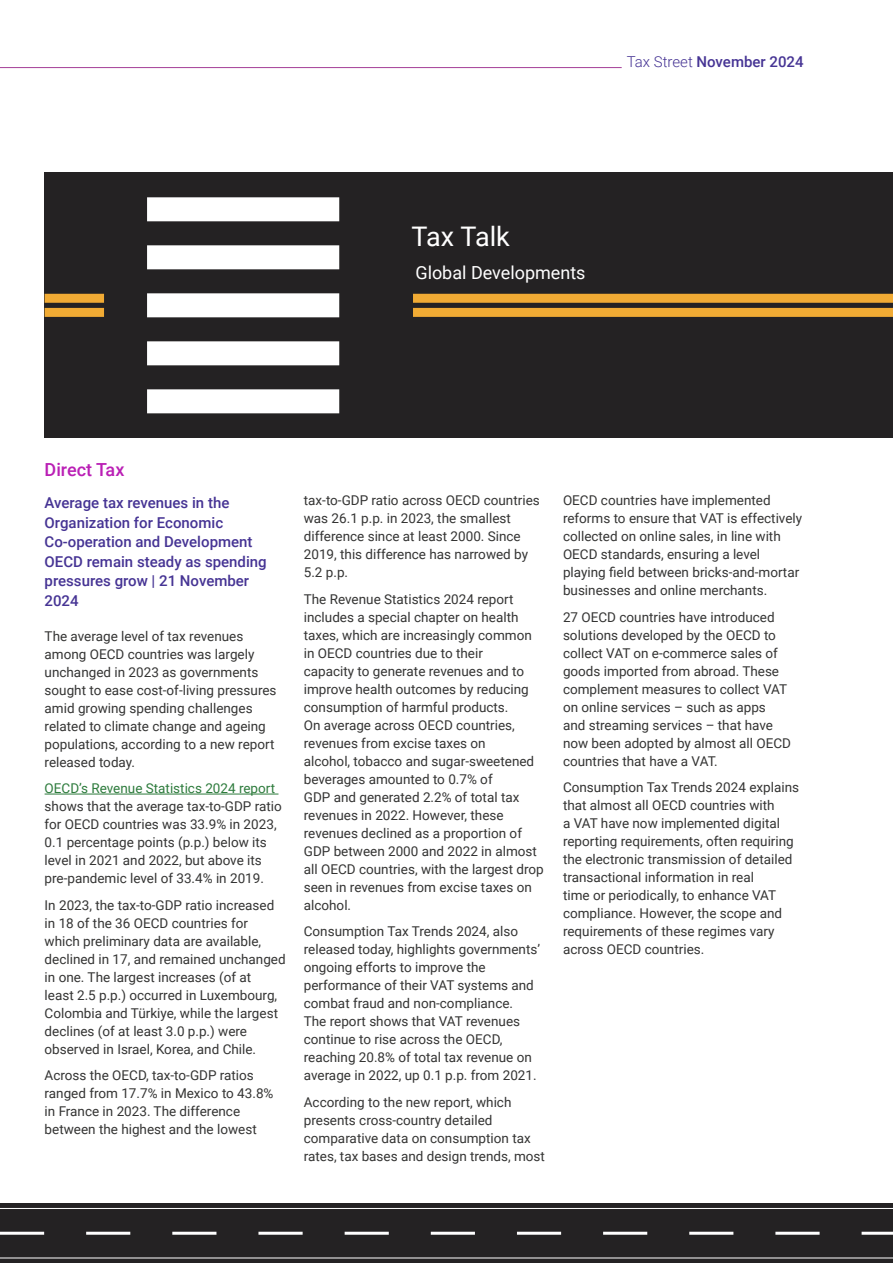
<style>
.page{position:relative;width:893px;height:1263px;background:#fff}
.page>*{position:absolute;margin:0;border:0;box-sizing:border-box;transform-origin:0 0}
.t1{font:27px "Roboto";color:#fff}
.t2{font:18px "Roboto";color:#fff}
.t3{font:500 18px "Roboto";color:#ba1fb5}
.t4{font:500 15px/19.5px "Roboto";color:#463494}
.t5{font:13.5px/18px "Roboto";color:#343433}
.t6{font:13.5px "Roboto";color:#2d7b3c}
.s1{font-weight:300}
</style>
<div class="page">
<div style="left:0;top:1203px;width:893px;height:60px;background:#242223"></div>
<svg style="left:0;top:1232px;width:893px;height:3px"></svg>
<hr style="left:0;top:1208px;width:893px;height:1px;background:#fff">
<hr style="left:0;top:1258px;width:893px;height:1px;background:#fff">
<hr style="left:0;top:67px;width:622px;height:1px;background:#a43f97">
<div style="left:45px;top:173px;width:848px;height:265px;background:#242223"></div>
<div style="left:147px;top:197px;width:192px;height:24px;background:#fff"></div>
<div style="left:147px;top:245px;width:192px;height:24px;background:#fff"></div>
<div style="left:147px;top:293px;width:192px;height:24px;background:#fff"></div>
<div style="left:147px;top:389px;width:192px;height:24px;background:#fff"></div>
<div style="left:147px;top:341px;width:192px;height:24px;background:#fff"></div>
<div style="left:413px;top:294px;width:480px;height:9px;background:#f1ab34"></div>
<div style="left:413px;top:308px;width:480px;height:9px;background:#f1ab34"></div>
<div style="left:45px;top:294px;width:59px;height:9px;background:#f1ab34"></div>
<div style="left:45px;top:308px;width:59px;height:9px;background:#f1ab34"></div>
<hr style="left:45px;top:794px;width:233px;height:1px;background:#2d7b3c">
<p class="t4" style="left:627px;top:51px;width:178px"><span class="s1">Tax Street</span> November 2024</p>
<h1 class="t1" style="left:411px;top:218px;width:100px">Tax Talk</h1>
<h2 class="t2" style="left:415px;top:259px;width:172px">Global Developments</h2>
<h2 class="t3" style="left:45px;top:457px;width:81px">Direct Tax</h2>
<p class="t4" style="left:45px;top:492px;width:224px">Average tax revenues in the<br>Organization for Economic<br>Co-operation and Development<br>OECD remain steady as spending pressures grow | 21 November<br>2024</p>
<p class="t5" style="left:45px;top:626px;width:233px">The average level of tax revenues among OECD countries was largely unchanged in 2023 as governments sought to ease cost-of-living pressures amid growing spending challenges related to climate change and ageing populations, according to a new report released today.</p>
<p class="t6" style="left:45px;top:779px;width:232px">OECD’s Revenue Statistics 2024 report</p>
<p class="t5" style="left:45px;top:797px;width:239px">shows that the average tax-to-GDP ratio for OECD countries was 33.9% in 2023, 0.1 percentage points (p.p.) below its level in 2021 and 2022, but above its pre-pandemic level of 33.4% in 2019.</p>
<p class="t5" style="left:45px;top:895px;width:243px">In 2023, the tax-to-GDP ratio increased in 18 of the 36 OECD countries for which preliminary data are available, declined in 17, and remained unchanged in one. The largest increases (of at<br>least 2.5 p.p.) occurred in Luxembourg, Colombia and Türkiye, while the largest declines (of at least 3.0 p.p.) were observed in Israel, Korea, and Chile.</p>
<p class="t5" style="left:45px;top:1066px;width:230px">Across the OECD, tax-to-GDP ratios ranged from 17.7% in Mexico to 43.8% in France in 2023. The difference between the highest and the lowest</p>
<p class="t5" style="left:304px;top:491px;width:237px">tax-to-GDP ratio across OECD countries was 26.1 p.p. in 2023, the smallest difference since at least 2000. Since<br>2019, this difference has narrowed by<br>5.2 p.p.</p>
<p class="t5" style="left:304px;top:590px;width:241px">The Revenue Statistics 2024 report includes a special chapter on health taxes, which are increasingly common in OECD countries due to their<br>capacity to generate revenues and to improve health outcomes by reducing consumption of harmful products.<br>On average across OECD countries, revenues from excise taxes on<br>alcohol, tobacco and sugar-sweetened beverages amounted to 0.7% of<br>GDP and generated 2.2% of total tax revenues in 2022. However, these revenues declined as a proportion of GDP between 2000 and 2022 in almost all OECD countries, with the largest drop seen in revenues from excise taxes on alcohol.</p>
<p class="t5" style="left:304px;top:922px;width:238px">Consumption Tax Trends 2024, also released today, highlights governments’ ongoing efforts to improve the performance of their VAT systems and combat fraud and non-compliance.<br>The report shows that VAT revenues continue to rise across the OECD, reaching 20.8% of total tax revenue on average in 2022, up 0.1 p.p. from 2021.</p>
<p class="t5" style="left:304px;top:1092px;width:243px">According to the new report, which presents cross-country detailed comparative data on consumption tax rates, tax bases and design trends, most</p>
<p class="t5" style="left:563px;top:491px;width:241px">OECD countries have implemented reforms to ensure that VAT is effectively collected on online sales, in line with OECD standards, ensuring a level playing field between bricks-and-mortar businesses and online merchants.</p>
<p class="t5" style="left:563px;top:607px;width:230px">27 OECD countries have introduced solutions developed by the OECD to collect VAT on e-commerce sales of goods imported from abroad. These complement measures to collect VAT on online services – such as apps and streaming services – that have now been adopted by almost all OECD countries that have a VAT.</p>
<p class="t5" style="left:563px;top:778px;width:238px">Consumption Tax Trends 2024 explains that almost all OECD countries with<br>a VAT have now implemented digital reporting requirements, often requiring the electronic transmission of detailed transactional information in real<br>time or periodically, to enhance VAT compliance. However, the scope and requirements of these regimes vary across OECD countries.</p>
</div>
